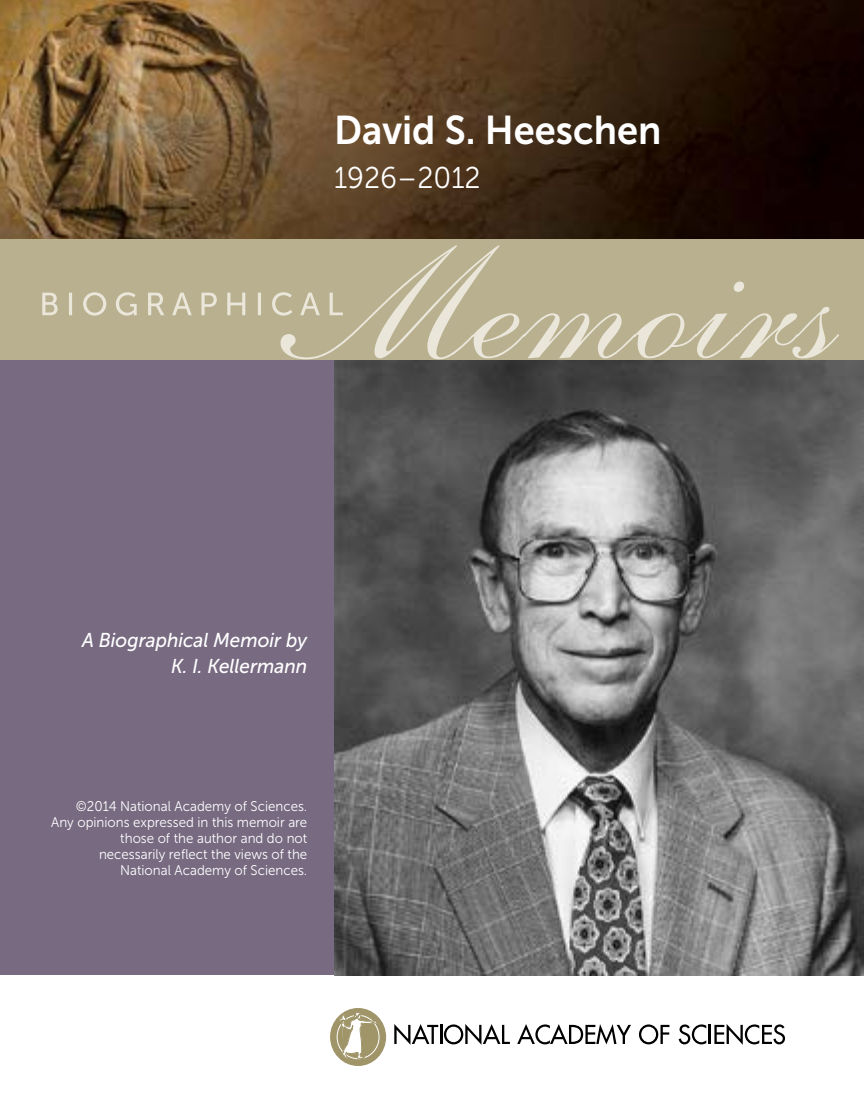
<style>
.page{position:relative;width:864px;height:1098px;background:#fff}
.page>*{position:absolute;margin:0;border:0;box-sizing:border-box;transform-origin:0 0}
.t1{font:40px "Museo Sans 700";color:#fff;scale:.95 1}
.t2{font:30px "Museo Sans 300";color:#fff;scale:.95 1}
.t3{font:italic 20px/26px "Museo Sans 500";color:#fff;text-align:right;scale:.95 1}
.t4{font:14px/16px "Museo Sans 300";color:#fff;text-align:right;scale:.95 1}
</style>
<div class="page">
<img style="left:0;top:0;width:864px;height:239px">
<div style="left:0;top:360px;width:334px;height:615px;background:#776a81"></div>
<div style="left:0;top:239px;width:864px;height:121px;background:#b9b08f"></div>
<svg style="left:42px;top:292px;width:239px;height:24px"></svg>
<svg style="left:281px;top:245px;width:558px;height:114px"></svg>
<svg style="left:394px;top:1024px;width:116px;height:21px"></svg>
<svg style="left:517px;top:1024px;width:114px;height:20px"></svg>
<svg style="left:639px;top:1024px;width:30px;height:20px"></svg>
<svg style="left:679px;top:1024px;width:106px;height:21px"></svg>
<div style="left:330px;top:1008px;width:56px;height:58px;background:#a09569;border-radius:50%"></div>
<div style="left:337px;top:1015px;width:42px;height:44px;border:1px solid #fff;border-radius:50%"></div>
<svg style="left:339px;top:1012px;width:41px;height:47px"></svg>
<img style="left:334px;top:360px;width:530px;height:615px">
<h1 class="t1" style="left:334px;top:108px;width:346px">David S. Heeschen</h1>
<h2 class="t2" style="left:334px;top:162px;width:156px">1926–2012</h2>
<h3 class="t3" style="left:82px;top:628px;width:239px">A Biographical Memoir by<br>K. I. Kellermann</h3>
<p class="t4" style="left:51px;top:798px;width:271px">©2014 National Academy of Sciences.<br>Any opinions expressed in this memoir are those of the author and do not necessarily reflect the views of the National Academy of Sciences.</p>
</div>
